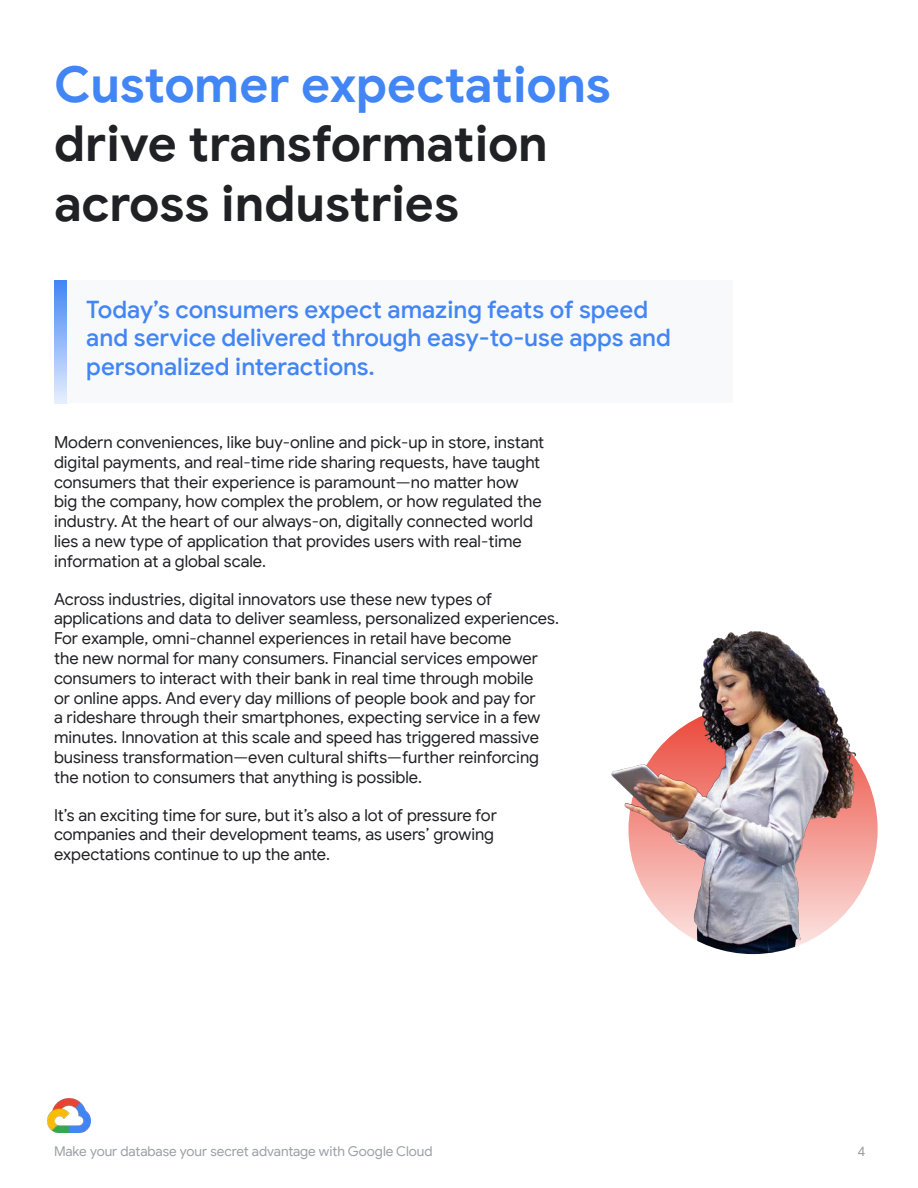
<style>
.page{position:relative;width:918px;height:1188px;background:#fff}
.page>*{position:absolute;margin:0;border:0;box-sizing:border-box;transform-origin:0 0}
.t1{font:700 49.5px/59.4px "Google Sans";letter-spacing:-.005em;color:#202124}
.t2{font:700 49.5px "Google Sans";letter-spacing:-.005em;color:#4285f4}
.t3{font:500 24px/28.8px "Google Sans";color:#4285f4}
.t4{font:16.5px/19.8px "Google Sans";color:#202124}
.t5{font:13.5px "Google Sans";letter-spacing:-.005em;color:#9aa0a6}
</style>
<div class="page">
<img style="left:48px;top:1098px;width:43px;height:34px">
<svg style="left:54px;top:280px;width:14px;height:124px;background:#9bbef9"></svg>
<div style="left:68px;top:280px;width:665px;height:124px;background:#f8f9fa"></div>
<img style="left:611px;top:631px;width:267px;height:323px">
<h1 class="t2" style="left:54px;top:54px;width:558px">Customer expectations</h1>
<h1 class="t1" style="left:54px;top:115px;width:495px">drive transformation across industries</h1>
<h2 class="t3" style="left:86px;top:295px;width:586px">Today’s consumers expect amazing feats of speed and service delivered through easy-to-use apps and personalized interactions.</h2>
<p class="t4" style="left:54px;top:432px;width:492px">Modern conveniences, like buy-online and pick-up in store, instant digital payments, and real-time ride sharing requests, have taught consumers that their experience is paramount—no matter how big the company, how complex the problem, or how regulated the industry. At the heart of our always-on, digitally connected world lies a new type of application that provides users with real-time information at a global scale.</p>
<p class="t4" style="left:54px;top:589px;width:507px">Across industries, digital innovators use these new types of applications and data to deliver seamless, personalized experiences.<br>For example, omni-channel experiences in retail have become<br>the new normal for many consumers. Financial services empower consumers to interact with their bank in real time through mobile<br>or online apps. And every day millions of people book and pay for<br>a rideshare through their smartphones, expecting service in a few minutes. Innovation at this scale and speed has triggered massive business transformation—even cultural shifts—further reinforcing the notion to consumers that anything is possible.</p>
<p class="t4" style="left:54px;top:805px;width:444px">It’s an exciting time for sure, but it’s also a lot of pressure for companies and their development teams, as users’ growing expectations continue to up the ante.</p>
<p class="t5" style="left:54px;top:1143px;width:380px">Make your database your secret advantage with Google Cloud</p>
<p class="t5" style="left:858px;top:1143px;width:9px">4</p>
</div>
